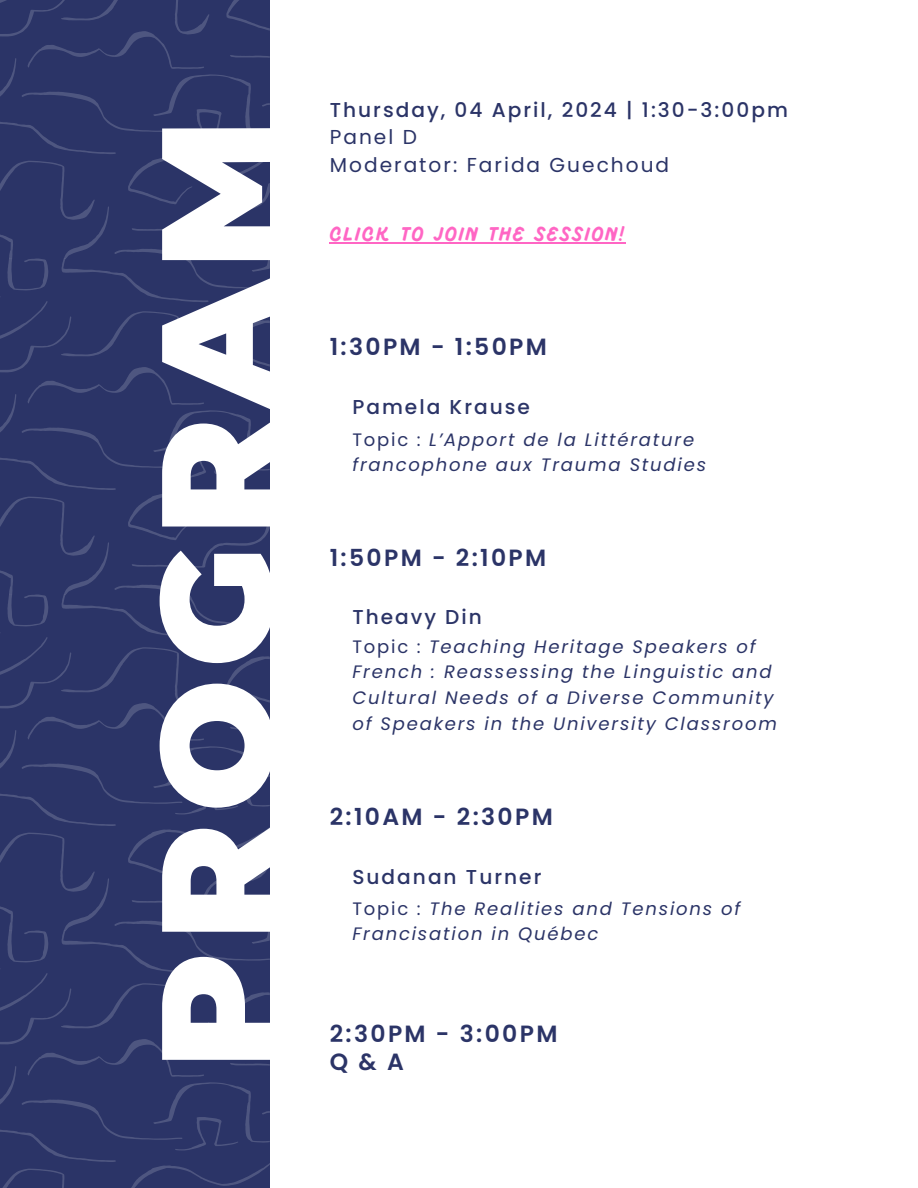
<style>
.page{position:relative;width:918px;height:1188px;background:#fff}
.page>*{position:absolute;margin:0;border:0;box-sizing:border-box;transform-origin:0 0}
.t1{font:900 157.05px "Montserrat";letter-spacing:.075em;color:#fff}
.t2{font:600 23.4px "Poppins";letter-spacing:.1em;color:#2b3467}
.t3{font:500 20.1px "Poppins";letter-spacing:.1em;color:#2b3467}
.t4{font:20.1px/27.5px "Poppins";letter-spacing:.1em;color:#2b3467}
.t5{font:700 20.1px "Pluma";letter-spacing:.1em;color:#ff66c4}
.t6{font:italic 18px/25.8px "Poppins";letter-spacing:.1em;color:#2b3467}
.s1{font-style:normal}
</style>
<div class="page">
<svg style="left:0;top:0;width:270px;height:1188px;background:#2d3668"></svg>
<hr style="left:330px;top:242px;width:296px;height:1px;background:#ff66c4">
<h1 class="t1" style="left:120px;top:1069px;width:951px;rotate:-90deg">PROGRAM</h1>
<p class="t3" style="left:330px;top:96px;width:460px">Thursday, 04 April, 2024 | 1:30-3:00pm</p>
<p class="t4" style="left:330px;top:124px;width:341px">Panel D<br>Moderator: Farida Guechoud</p>
<p class="t5" style="left:330px;top:225px;width:296px">CLICK TO JOIN THE SESSION!</p>
<p class="t2" style="left:330px;top:330px;width:219px">1:30PM - 1:50PM</p>
<p class="t3" style="left:352px;top:393px;width:179px">Pamela Krause</p>
<p class="t6" style="left:352px;top:427px;width:355px;line-height:24.8px"><span class="s1">Topic :</span> L’Apport de la Littérature francophone aux Trauma Studies</p>
<p class="t2" style="left:330px;top:541px;width:218px">1:50PM - 2:10PM</p>
<p class="t3" style="left:352px;top:603px;width:131px">Theavy Din</p>
<p class="t6" style="left:352px;top:633px;width:426px"><span class="s1">Topic :</span> Teaching Heritage Speakers of French : Reassessing the Linguistic and Cultural Needs of a Diverse Community of Speakers in the University Classroom</p>
<p class="t2" style="left:330px;top:801px;width:224px">2:10AM - 2:30PM</p>
<p class="t3" style="left:352px;top:863px;width:191px">Sudanan Turner</p>
<p class="t6" style="left:352px;top:896px;width:390px;line-height:24.8px"><span class="s1">Topic :</span> The Realities and Tensions of<br>Francisation in Québec</p>
<p class="t2" style="left:330px;top:1017px;width:229px">2:30PM - 3:00PM</p>
<p class="t2" style="left:330px;top:1046px;width:76px">Q&amp;A</p>
</div>
